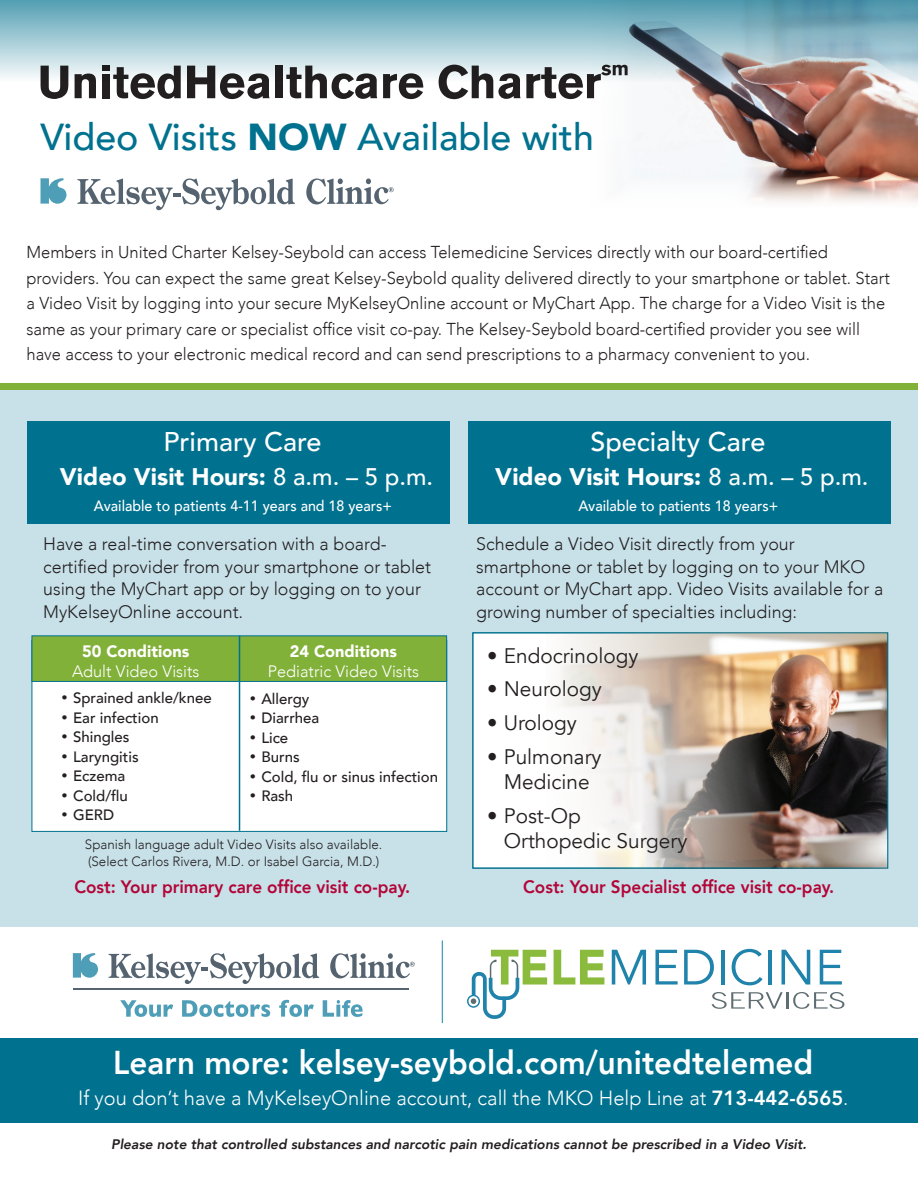
<style>
.page{position:relative;width:918px;height:1188px;background:#fff}
.page>*{position:absolute;margin:0;border:0;box-sizing:border-box;transform-origin:0 0}
.t1{font:500 37.5px "Avenir";color:#00718e}
.No_Spacing{font:800 33px "Avenir";color:#fff;scale:.95 1}
.t2{font:500 27px "Avenir";color:#fff}
.t3{font:900 24px "Avenir";color:#fff}
.t4{font:21px/25.2px "Avenir";color:#231f20;text-align:center}
.No_Spacing-2{font:300 20.55px "Avenir";color:#fff}
.t5{font:300 18px/22.5px "Avenir";color:#231f20}
.No_Spacing-3{font:800 18px "Avenir";color:#b30437;scale:.95 1}
.t6{font:300 17.25px/25.5px "Avenir";color:#231f20;scale:.96 1}
.t7{font:300 16.5px "Avenir";color:#fff}
.t8{font:900 16.5px "Avenir";color:#fff}
.t9{font:500 15px "Avenir";color:#231f20}
.No_Spacing-4{font:500 15px "Avenir";color:#fff;scale:.95 1}
.t10{font:italic 800 13.8px "Avenir";color:#231f20}
.t11{font:300 13.5px/16.2px "Avenir";color:#231f20}
.s1{font-weight:900}
.s2{font-weight:500}
.s3{font-weight:800}
</style>
<div class="page">
<div style="left:0;top:387px;width:918px;height:540px;background:#c8e1e9"></div>
<div style="left:0;top:383px;width:918px;height:7px;background:#82b13a"></div>
<img style="left:633px;top:82px;width:285px;height:121px">
<div style="left:27px;top:421px;width:423px;height:102px;background:#00718e"></div>
<div style="left:468px;top:421px;width:423px;height:102px;background:#00718e"></div>
<div style="left:0;top:1038px;width:918px;height:84px;background:#00718e"></div>
<svg style="left:75px;top:82px;width:21px;height:16px"></svg>
<svg style="left:40px;top:82px;width:28px;height:17px"></svg>
<svg style="left:187px;top:82px;width:83px;height:17px"></svg>
<svg style="left:102px;top:82px;width:79px;height:17px"></svg>
<svg style="left:439px;top:82px;width:156px;height:17px"></svg>
<div style="left:275px;top:66px;width:8px;height:32px;background:#231f20"></div>
<svg style="left:383px;top:82px;width:40px;height:17px"></svg>
<svg style="left:289px;top:82px;width:88px;height:17px"></svg>
<svg style="left:554px;top:950px;width:50px;height:35px"></svg>
<svg style="left:612px;top:950px;width:34px;height:35px"></svg>
<svg style="left:655px;top:950px;width:23px;height:35px"></svg>
<svg style="left:684px;top:950px;width:30px;height:35px"></svg>
<hr style="left:721px;top:950px;width:4px;height:35px;background:#1f83ab">
<svg style="left:732px;top:949px;width:31px;height:36px"></svg>
<hr style="left:769px;top:950px;width:3px;height:35px;background:#1f83ab">
<svg style="left:782px;top:950px;width:28px;height:35px"></svg>
<svg style="left:820px;top:950px;width:22px;height:35px"></svg>
<svg style="left:712px;top:992px;width:132px;height:17px"></svg>
<svg style="left:467px;top:950px;width:80px;height:69px"></svg>
<hr style="left:442px;top:940px;width:1px;height:83px;background:#3b9fb8">
<svg style="left:73px;top:953px;width:25px;height:25px"></svg>
<svg style="left:109px;top:953px;width:210px;height:31px"></svg>
<hr style="left:74px;top:988px;width:335px;height:1px;background:#54636f">
<svg style="left:120px;top:1000px;width:53px;height:17px"></svg>
<svg style="left:182px;top:1000px;width:88px;height:17px"></svg>
<svg style="left:323px;top:1000px;width:40px;height:17px"></svg>
<svg style="left:279px;top:1000px;width:35px;height:17px"></svg>
<svg style="left:330px;top:953px;width:85px;height:25px"></svg>
<svg style="left:41px;top:178px;width:26px;height:26px"></svg>
<svg style="left:77px;top:178px;width:218px;height:32px"></svg>
<svg style="left:306px;top:178px;width:88px;height:26px"></svg>
<div style="left:32px;top:640px;width:415px;height:192px;background:#fff;border:1px solid #00718e"></div>
<div style="left:472px;top:632px;width:416px;height:236px;background:#fff"></div>
<div style="left:32px;top:635px;width:415px;height:47px;background:#82b13a;border:1px solid #00718e"></div>
<hr style="left:239px;top:636px;width:1px;height:195px;background:#00718e">
<svg style="left:0;top:0;width:918px;height:82px;background:#95b8c3"></svg>
<img style="left:558px;top:634px;width:328px;height:232px">
<div style="left:472px;top:632px;width:416px;height:236px;border:1px solid #00718e"></div>
<p class="t1" style="left:40px;top:104px;width:555px">Video Visits <span class="s1">NOW</span> Available with</p>
<p class="t6" style="left:26px;top:240px;width:901px">Members in United Charter Kelsey-Seybold can access Telemedicine Services directly with our board-certified providers. You can expect the same great Kelsey-Seybold quality delivered directly to your smartphone or tablet. Start a Video Visit by logging into your secure MyKelseyOnline account or MyChart App. The charge for a Video Visit is the same as your primary care or specialist office visit co-pay. The Kelsey-Seybold board-certified provider you see will have access to your electronic medical record and can send prescriptions to a pharmacy convenient to you.</p>
<p class="t2" style="left:164px;top:418px;width:160px">Primary Care</p>
<p class="t2" style="left:590px;top:418px;width:177px">Specialty Care</p>
<p class="t3" style="left:60px;top:457px;width:375px">Video Visit Hours: <span class="s2">8 a.m. – 5 p.m.</span></p>
<p class="No_Spacing-4" style="left:94px;top:493px;width:315px">Available to patients 4-11 years and 18 years+</p>
<p class="t3" style="left:495px;top:457px;width:375px">Video Visit Hours: <span class="s2">8 a.m. – 5 p.m.</span></p>
<p class="No_Spacing-4" style="left:578px;top:493px;width:212px">Available to patients 18 years+</p>
<p class="t5" style="left:43px;top:533px;width:389px">Have a real-time conversation with a board&shy;certified provider from your smartphone or tablet using the MyChart app or by logging on to your MyKelseyOnline account.</p>
<p class="t5" style="left:476px;top:533px;width:408px">Schedule a Video Visit directly from your smartphone or tablet by logging on to your MKO account or MyChart app. Video Visits available for a growing number of specialties including:</p>
<p class="t8" style="left:82px;top:637px;width:109px">50 Conditions</p>
<p class="t7" style="left:72px;top:661px;width:129px">Adult Video Visits</p>
<p class="t9" style="left:61px;top:685px;width:152px">• Sprained ankle/knee</p>
<p class="t9" style="left:61px;top:705px;width:99px">• Ear infection</p>
<p class="t9" style="left:61px;top:724px;width:70px">• Shingles</p>
<p class="t9" style="left:61px;top:744px;width:79px">• Laryngitis</p>
<p class="t9" style="left:61px;top:763px;width:66px">• Eczema</p>
<p class="t9" style="left:61px;top:783px;width:68px">• Cold/flu</p>
<p class="t9" style="left:61px;top:802px;width:55px">• GERD</p>
<p class="t8" style="left:290px;top:637px;width:109px">24 Conditions</p>
<p class="t7" style="left:268px;top:661px;width:153px">Pediatric Video Visits</p>
<p class="t9" style="left:249px;top:686px;width:62px">• Allergy</p>
<p class="t9" style="left:249px;top:705px;width:72px">• Diarrhea</p>
<p class="t9" style="left:249px;top:725px;width:40px">• Lice</p>
<p class="t9" style="left:249px;top:744px;width:52px">• Burns</p>
<p class="t9" style="left:249px;top:764px;width:190px">• Cold, flu or sinus infection</p>
<p class="t9" style="left:249px;top:783px;width:45px">• Rash</p>
<p class="t11" style="left:85px;top:837px;width:299px">Spanish language adult Video Visits also available. (Select Carlos Rivera, M.D. or Isabel Garcia, M.D.)</p>
<p class="t4" style="left:487px;top:643px;width:153px">• Endocrinology</p>
<p class="t4" style="left:487px;top:677px;width:116px">• Neurology</p>
<p class="t4" style="left:487px;top:711px;width:91px">• Urology</p>
<p class="t4" style="left:487px;top:744px;width:116px">• Pulmonary<br>Medicine</p>
<p class="t4" style="left:504px;top:803px;width:185px;text-align:left;text-indent:-16px">• Post-Op<br>Orthopedic Surgery</p>
<p class="No_Spacing-3" style="left:74px;top:870px;width:355px">Cost: Your primary care office visit co-pay.</p>
<p class="No_Spacing-3" style="left:523px;top:870px;width:329px">Cost: Your Specialist office visit co-pay.</p>
<p class="No_Spacing" style="left:113px;top:1032px;width:739px">Learn more: kelsey-seybold.com/unitedtelemed</p>
<p class="No_Spacing-2" style="left:78px;top:1086px;width:772px">If you don’t have a MyKelseyOnline account, call the MKO Help Line at <span class="s3">713-442-6565</span>.</p>
<p class="t10" style="left:111px;top:1136px;width:697px">Please note that controlled substances and narcotic pain medications cannot be prescribed in a Video Visit.</p>
</div>
